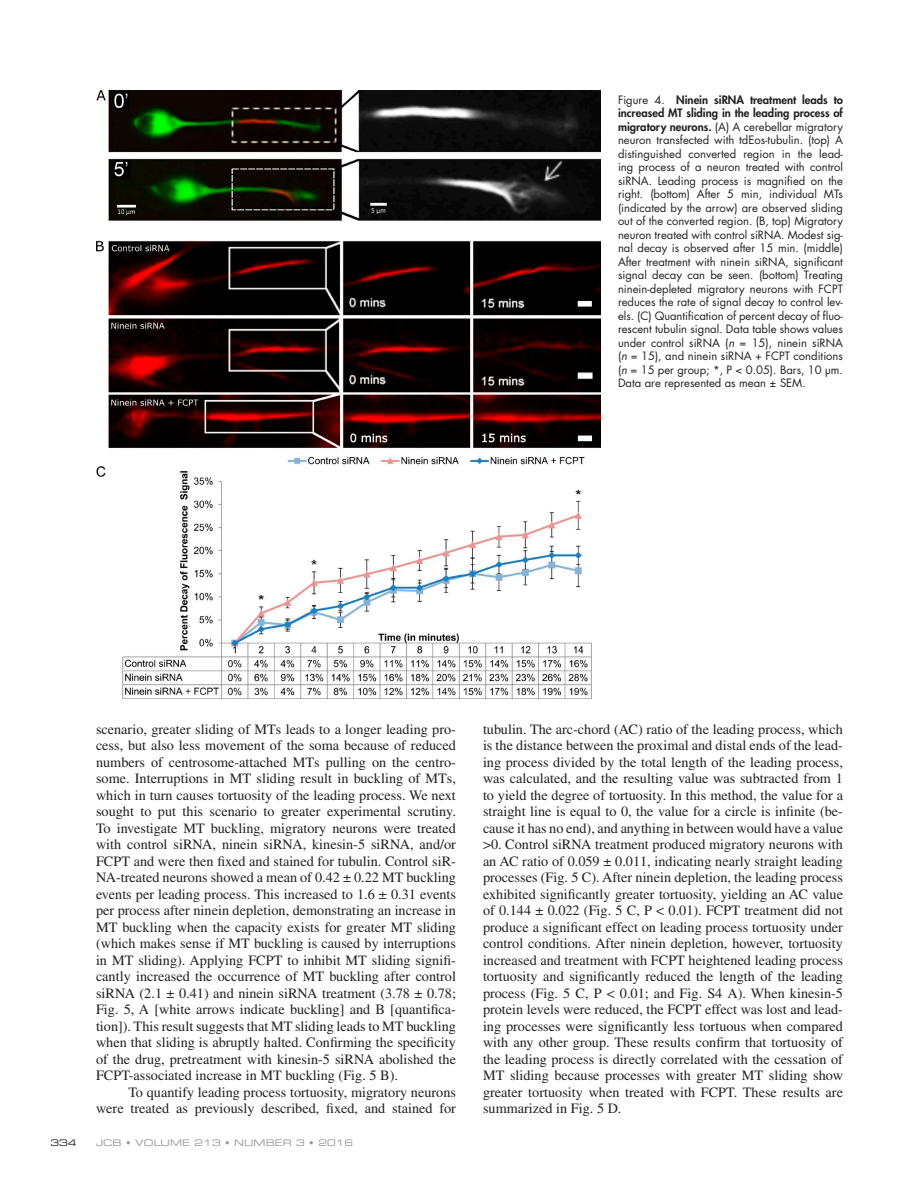
<style>
.page{position:relative;width:918px;height:1188px;background:#fff}
.page>*{position:absolute;margin:0;border:0;box-sizing:border-box;transform-origin:0 0}
.t1{font:14.25px/16.5px "Times LT Std";color:#231f20;text-align:justify}
.t2{font:11.25px/13.5px "Futura Std";color:#231f20;text-align:justify}
.t3{font:9px "Eurostile LT Std Ex 2";letter-spacing:.01em;color:#949698}
.t4{font:9px "Eurostile LT Std Ex 2";color:#231f20}
.s1{font-weight:800}
.s2{font-style:italic}
</style>
<div class="page">
<img style="left:96px;top:90px;width:504px;height:608px">
<p class="t2" style="left:618px;top:93px;width:227px">Figure 4. <span class="s1">Ninein siRNA treatment leads to increased MT sliding in the leading process of migratory neurons.</span> (A) A cerebellar migratory neuron transfected with tdEos-tubulin. (top) A distinguished converted region in the lead&shy;ing process of a neuron treated with control siRNA. Leading process is magnified on the right. (bottom) After 5 min, individual MTs (indicated by the arrow) are observed sliding out of the converted region. (B, top) Migratory neuron treated with control siRNA. Modest sig&shy;nal decay is observed after 15 min. (middle)<br>After treatment with ninein siRNA, significant signal decay can be seen. (bottom) Treating ninein-depleted migratory neurons with FCPT reduces the rate of signal decay to control lev&shy;els. (C) Quantification of percent decay of fluo&shy;rescent tubulin signal. Data table shows values under control siRNA (<span class="s2">n</span> = 15), ninein siRNA (<span class="s2">n</span> = 15), and ninein siRNA + FCPT conditions (<span class="s2">n</span> = 15 per group; *, P &lt; 0.05). Bars, 10 µm.<br>Data are represented as mean ± SEM.</p>
<p class="t1" style="left:96px;top:720px;width:362px">scenario, greater sliding of MTs leads to a longer leading pro&shy;cess, but also less movement of the soma because of reduced numbers of centrosome-attached MTs pulling on the centro&shy;some. Interruptions in MT sliding result in buckling of MTs, which in turn causes tortuosity of the leading process. We next sought to put this scenario to greater experimental scrutiny.<br>To investigate MT buckling, migratory neurons were treated with control siRNA, ninein siRNA, kinesin-5 siRNA, and/or FCPT and were then fixed and stained for tubulin. Control siR-NA-treated neurons showed a mean of 0.42 ± 0.22 MT buckling events per leading process. This increased to 1.6 ± 0.31 events per process after ninein depletion, demonstrating an increase in MT buckling when the capacity exists for greater MT sliding (which makes sense if MT buckling is caused by interruptions in MT sliding). Applying FCPT to inhibit MT sliding signifi&shy;cantly increased the occurrence of MT buckling after control siRNA (2.1 ± 0.41) and ninein siRNA treatment (3.78 ± 0.78; Fig. 5, A [white arrows indicate buckling] and B [quantifica&shy;tion]). This result suggests that MT sliding leads to MT buckling when that sliding is abruptly halted. Confirming the specificity of the drug, pretreatment with kinesin-5 siRNA abolished the FCPT-associated increase in MT buckling (Fig. 5 B).</p>
<p class="t1" style="left:96px;top:1083px;width:362px;text-align:right">To quantify leading process tortuosity, migratory neurons<br>were treated as previously described, fixed, and stained for</p>
<p class="t4" style="left:50px;top:1136px;width:28px">334</p>
<p class="t3" style="left:96px;top:1136px;width:259px">JCB • VOLUME 213 • NUMBER 3 • 2016</p>
<p class="t1" style="left:483px;top:720px;width:362px">tubulin. The arc-chord (AC) ratio of the leading process, which is the distance between the proximal and distal ends of the lead&shy;ing process divided by the total length of the leading process, was calculated, and the resulting value was subtracted from 1 to yield the degree of tortuosity. In this method, the value for a straight line is equal to 0, the value for a circle is infinite (be&shy;cause it has no end), and anything in between would have a value &gt;0. Control siRNA treatment produced migratory neurons with an AC ratio of 0.059 ± 0.011, indicating nearly straight leading processes (Fig. 5 C). After ninein depletion, the leading process exhibited significantly greater tortuosity, yielding an AC value of 0.144 ± 0.022 (Fig. 5 C, P &lt; 0.01). FCPT treatment did not produce a significant effect on leading process tortuosity under control conditions. After ninein depletion, however, tortuosity increased and treatment with FCPT heightened leading process tortuosity and significantly reduced the length of the leading process (Fig. 5 C, P &lt; 0.01; and Fig. S4 A). When kinesin-5 protein levels were reduced, the FCPT effect was lost and lead&shy;ing processes were significantly less tortuous when compared with any other group. These results confirm that tortuosity of the leading process is directly correlated with the cessation of MT sliding because processes with greater MT sliding show greater tortuosity when treated with FCPT. These results are summarized in Fig. 5 D.</p>
</div>
